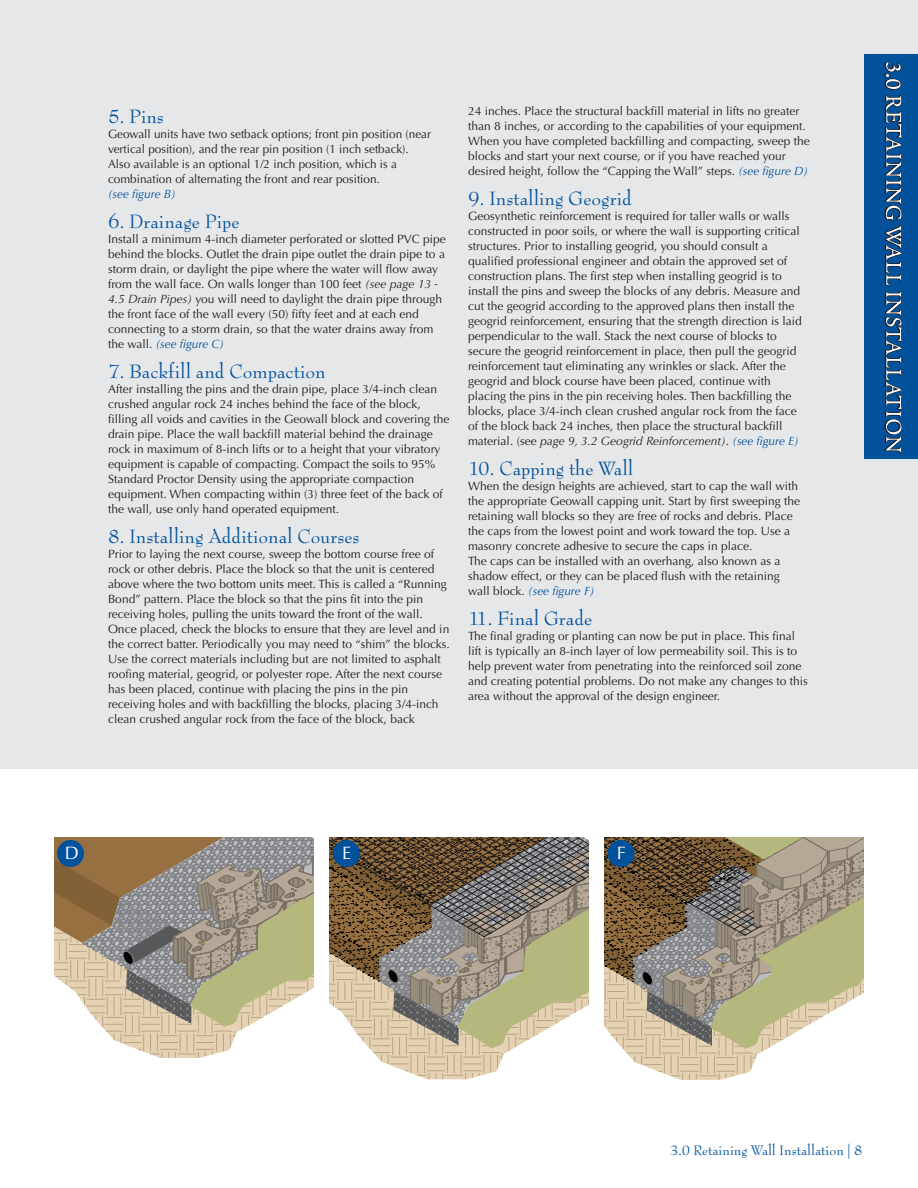
<style>
.page{position:relative;width:918px;height:1188px;background:#fff}
.page>*{position:absolute;margin:0;border:0;box-sizing:border-box;transform-origin:0 0}
.t1{font:21px "Bernhard Modern Std";color:#01519b}
.t2{font:18px "Optima LT Std";color:#fff}
.t3{font:15px "Bernhard Modern Std";color:#01519b}
.t4{font:12px/15px "Optima LT Std";color:#231f20}
.t5{font:italic 12px "Optima LT Std";color:#01519b}
.s1{font-style:italic}
.s2{font-style:italic;color:#01519b}
</style>
<div class="page">
<div style="left:0;top:0;width:918px;height:770px;background:#e6e7e9"></div>
<div style="left:864px;top:54px;width:54px;height:405px;background:#01519b"></div>
<svg style="left:884px;top:61px;width:18px;height:392px"></svg>
<svg style="left:54px;top:837px;width:260px;height:221px;background:#b2a892"></svg>
<div style="left:57px;top:840px;width:27px;height:27px;background:#01519b;border-radius:50%"></div>
<svg style="left:605px;top:837px;width:259px;height:243px;background:#aaa088"></svg>
<svg style="left:330px;top:837px;width:259px;height:242px;background:#a19781"></svg>
<div style="left:333px;top:840px;width:27px;height:27px;background:#01519b;border-radius:50%"></div>
<div style="left:608px;top:840px;width:26px;height:27px;background:#01519b;border-radius:50%"></div>
<h1 class="t1" style="left:108px;top:107px;width:57px">5. Pins</h1>
<p class="t4" style="left:108px;top:127px;width:325px">Geowall units have two setback options; front pin position (near vertical position), and the rear pin position (1 inch setback).<br>Also available is an optional 1/2 inch position, which is a combination of alternating the front and rear position.</p>
<p class="t5" style="left:108px;top:189px;width:69px">(see figure B)</p>
<h1 class="t1" style="left:108px;top:212px;width:133px">6. Drainage Pipe</h1>
<p class="t4" style="left:108px;top:232px;width:339px">Install a minimum 4-inch diameter perforated or slotted PVC pipe behind the blocks. Outlet the drain pipe outlet the drain pipe to a storm drain, or daylight the pipe where the water will flow away from the wall face. On walls longer than 100 feet <span class="s1">(see page 13 - 4.5 Drain Pipes)</span> you will need to daylight the drain pipe through the front face of the wall every (50) fifty feet and at each end connecting to a storm drain, so that the water drains away from the wall. <span class="s2">(see figure C)</span></p>
<h1 class="t1" style="left:108px;top:362px;width:219px">7. Backfill and Compaction</h1>
<p class="t4" style="left:108px;top:382px;width:343px">After installing the pins and the drain pipe, place 3/4-inch clean crushed angular rock 24 inches behind the face of the block, filling all voids and cavities in the Geowall block and covering the drain pipe. Place the wall backfill material behind the drainage rock in maximum of 8-inch lifts or to a height that your vibratory equipment is capable of compacting. Compact the soils to 95% Standard Proctor Density using the appropriate compaction equipment. When compacting within (3) three feet of the back of the wall, use only hand operated equipment.</p>
<h1 class="t1" style="left:108px;top:526px;width:253px">8. Installing Additional Courses</h1>
<p class="t4" style="left:108px;top:547px;width:343px">Prior to laying the next course, sweep the bottom course free of rock or other debris. Place the block so that the unit is centered above where the two bottom units meet. This is called a “Running Bond” pattern. Place the block so that the pins fit into the pin receiving holes, pulling the units toward the front of the wall.<br>Once placed, check the blocks to ensure that they are level and in the correct batter. Periodically you may need to “shim” the blocks.<br>Use the correct materials including but are not limited to asphalt roofing material, geogrid, or polyester rope. After the next course has been placed, continue with placing the pins in the pin receiving holes and with backfilling the blocks, placing 3/4-inch clean crushed angular rock from the face of the block, back</p>
<p class="t4" style="left:468px;top:105px;width:343px">24 inches. Place the structural backfill material in lifts no greater than 8 inches, or according to the capabilities of your equipment.<br>When you have completed backfilling and compacting, sweep the blocks and start your next course, or if you have reached your desired height, follow the “Capping the Wall” steps. <span class="s2">(see figure D)</span></p>
<h1 class="t1" style="left:468px;top:189px;width:166px">9. Installing Geogrid</h1>
<p class="t4" style="left:468px;top:210px;width:335px">Geosynthetic reinforcement is required for taller walls or walls constructed in poor soils, or where the wall is supporting critical structures. Prior to installing geogrid, you should consult a qualified professional engineer and obtain the approved set of construction plans. The first step when installing geogrid is to install the pins and sweep the blocks of any debris. Measure and cut the geogrid according to the approved plans then install the geogrid reinforcement, ensuring that the strength direction is laid perpendicular to the wall. Stack the next course of blocks to secure the geogrid reinforcement in place, then pull the geogrid reinforcement taut eliminating any wrinkles or slack. After the geogrid and block course have been placed, continue with placing the pins in the pin receiving holes. Then backfilling the blocks, place 3/4-inch clean crushed angular rock from the face of the block back 24 inches, then place the structural backfill material. (see <span class="s1">page 9, 3.2 Geogrid Reinforcement)</span>. <span class="s2">(see figure E)</span></p>
<h1 class="t1" style="left:468px;top:459px;width:167px">10. Capping the Wall</h1>
<p class="t4" style="left:468px;top:480px;width:334px">When the design heights are achieved, start to cap the wall with the appropriate Geowall capping unit. Start by first sweeping the retaining wall blocks so they are free of rocks and debris. Place the caps from the lowest point and work toward the top. Use a masonry concrete adhesive to secure the caps in place.<br>The caps can be installed with an overhang, also known as a shadow effect, or they can be placed flush with the retaining wall block. <span class="s2">(see figure F)</span></p>
<h1 class="t1" style="left:468px;top:609px;width:126px">11. Final Grade</h1>
<p class="t4" style="left:468px;top:630px;width:341px">The final grading or planting can now be put in place. This final lift is typically an 8-inch layer of low permeability soil. This is to help prevent water from penetrating into the reinforced soil zone and creating potential problems. Do not make any changes to this area without the approval of the design engineer.</p>
<h2 class="t2" style="left:65px;top:846px;width:16px">D</h2>
<h2 class="t2" style="left:342px;top:846px;width:10px">E</h2>
<h2 class="t2" style="left:617px;top:846px;width:10px">F</h2>
<p class="t3" style="left:670px;top:1143px;width:194px">3.0 Retaining Wall Installation | 8</p>
</div>
